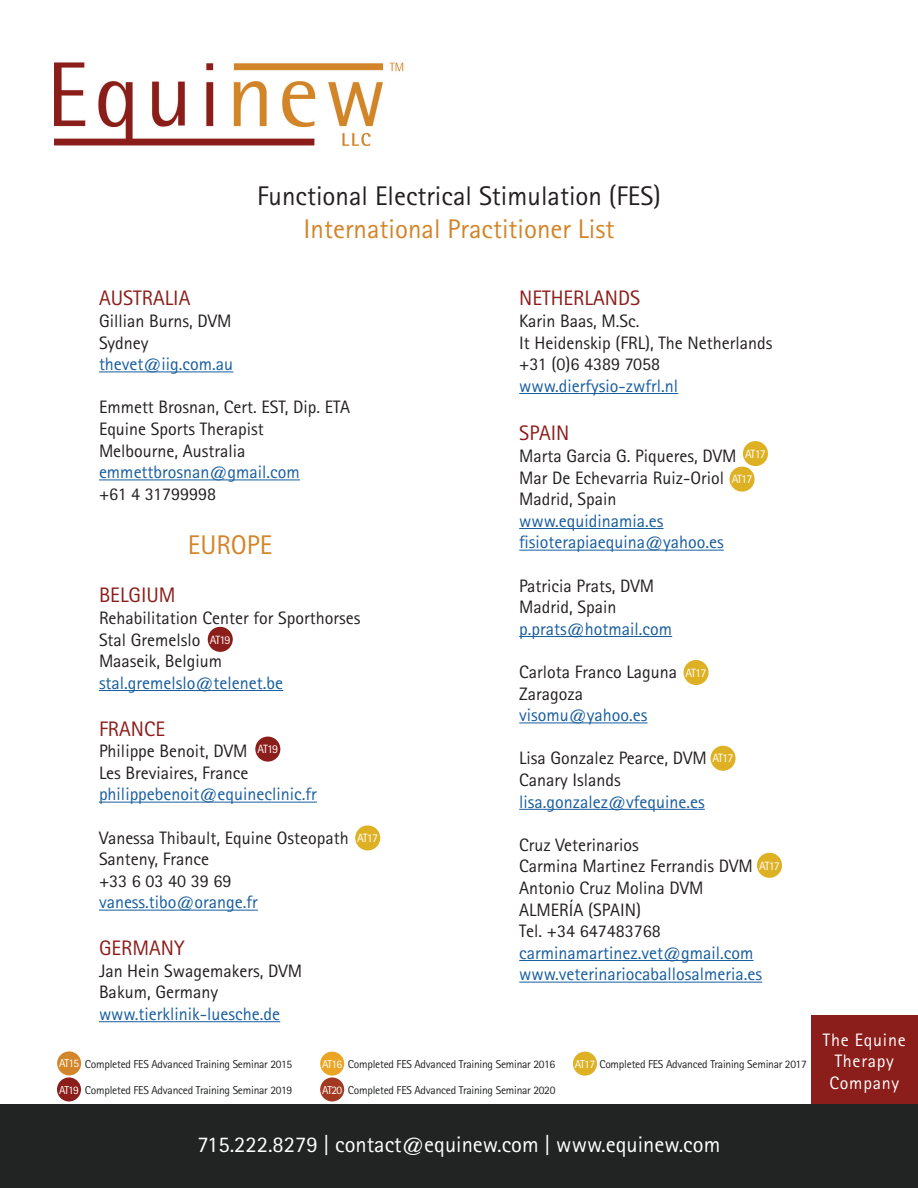
<style>
.page{position:relative;width:918px;height:1188px;background:#fff}
.page>*{position:absolute;margin:0;border:0;box-sizing:border-box;transform-origin:0 0}
.t1{font:27px "Rotis Sans Serif";color:#231f20}
.t2{font:27px "Rotis Sans Serif";color:#d28529}
.t3{font:22.5px "Rotis Sans Serif";color:#fff}
.t4{font:21px "Rotis Sans Serif";color:#8b1d1a}
.t5{font:18px/21.6px "Rotis Sans Serif";color:#231f20}
.t6{font:18px/21.6px "Rotis Sans Serif";color:#175d9e}
.t7{font:18px/21.6px "Rotis Sans Serif";letter-spacing:.04em;color:#fff;text-align:center}
.t8{font:12px "Rotis Sans Serif";letter-spacing:-.07em;color:#fff}
.t9{font:11.55px "Rotis Sans Serif";letter-spacing:-.02em;color:#222323}
.t10{font:11.55px "Rotis Sans Serif";letter-spacing:-.07em;color:#fff}
.s1{color:#fff}
</style>
<div class="page">
<div style="left:812px;top:1015px;width:106px;height:108px;background:#8b1d1a"></div>
<div style="left:0;top:1104px;width:918px;height:84px;background:#222323"></div>
<img style="left:54px;top:62px;width:350px;height:83px">
<hr style="left:99px;top:371px;width:134px;height:1px;background:#175d9e">
<hr style="left:99px;top:479px;width:201px;height:1px;background:#175d9e">
<hr style="left:99px;top:690px;width:184px;height:1px;background:#175d9e">
<hr style="left:99px;top:802px;width:218px;height:1px;background:#175d9e">
<hr style="left:99px;top:910px;width:159px;height:1px;background:#175d9e">
<hr style="left:99px;top:1021px;width:181px;height:1px;background:#175d9e">
<hr style="left:519px;top:393px;width:159px;height:1px;background:#175d9e">
<hr style="left:519px;top:528px;width:145px;height:1px;background:#175d9e">
<hr style="left:519px;top:550px;width:205px;height:1px;background:#175d9e">
<hr style="left:519px;top:636px;width:153px;height:1px;background:#175d9e">
<hr style="left:519px;top:722px;width:129px;height:1px;background:#175d9e">
<hr style="left:519px;top:809px;width:186px;height:1px;background:#175d9e">
<hr style="left:519px;top:960px;width:235px;height:1px;background:#175d9e">
<hr style="left:519px;top:982px;width:243px;height:1px;background:#175d9e">
<div style="left:355px;top:825px;width:25px;height:25px;background:#deb125;border-radius:50%"></div>
<div style="left:757px;top:853px;width:25px;height:25px;background:#deb125;border-radius:50%"></div>
<div style="left:711px;top:746px;width:25px;height:25px;background:#deb125;border-radius:50%"></div>
<div style="left:684px;top:660px;width:25px;height:25px;background:#deb125;border-radius:50%"></div>
<div style="left:208px;top:627px;width:25px;height:25px;background:#8b1d1a;border-radius:50%"></div>
<div style="left:255px;top:737px;width:25px;height:25px;background:#8b1d1a;border-radius:50%"></div>
<div style="left:57px;top:1077px;width:24px;height:25px;background:#8b1d1a;border-radius:50%"></div>
<div style="left:320px;top:1052px;width:24px;height:24px;background:#e9a523;border-radius:50%"></div>
<div style="left:573px;top:1052px;width:24px;height:24px;background:#deb125;border-radius:50%"></div>
<div style="left:320px;top:1077px;width:24px;height:25px;background:#a23a22;border-radius:50%"></div>
<div style="left:57px;top:1051px;width:24px;height:24px;background:#d38629;border-radius:50%"></div>
<div style="left:730px;top:467px;width:25px;height:25px;background:#deb125;border-radius:50%"></div>
<div style="left:743px;top:441px;width:25px;height:25px;background:#deb125;border-radius:50%"></div>
<h1 class="t1" style="left:257px;top:180px;width:405px">Functional Electrical Stimulation (FES)</h1>
<h1 class="t2" style="left:304px;top:213px;width:312px">International Practitioner List</h1>
<p class="t4" style="left:99px;top:286px;width:93px">AUSTRALIA</p>
<p class="t5" style="left:99px;top:310px;width:134px">Gillian Burns, DVM<br>Sydney</p>
<p class="t6" style="left:99px;top:353px;width:136px">thevet@iig.com.au</p>
<p class="t5" style="left:99px;top:396px;width:253px">Emmett Brosnan, Cert. EST, Dip. ETA<br>Equine Sports Therapist<br>Melbourne, Australia</p>
<p class="t6" style="left:99px;top:461px;width:202px">emmettbrosnan@gmail.com</p>
<p class="t5" style="left:99px;top:483px;width:119px">+61 4 31799998</p>
<h1 class="t2" style="left:188px;top:529px;width:86px">EUROPE</h1>
<p class="t4" style="left:99px;top:583px;width:78px">BELGIUM</p>
<p class="t5" style="left:99px;top:607px;width:263px">Rehabilitation Center for Sporthorses<br>Stal Gremelslo<br>Maaseik, Belgium</p>
<p class="t6" style="left:99px;top:672px;width:186px">stal.gremelslo@telenet.be</p>
<p class="t4" style="left:99px;top:716px;width:68px">FRANCE</p>
<p class="t5" style="left:99px;top:740px;width:151px">Philippe Benoit, DVM<br>Les Breviaires, France</p>
<p class="t6" style="left:99px;top:783px;width:219px">philippebenoit@equineclinic.fr</p>
<p class="t5" style="left:99px;top:827px;width:251px">Vanessa Thibault, Equine Osteopath<br>Santeny, France<br>+33 6 03 40 39 69</p>
<p class="t6" style="left:99px;top:891px;width:160px">vaness.tibo@orange.fr</p>
<p class="t4" style="left:99px;top:936px;width:87px">GERMANY</p>
<p class="t5" style="left:99px;top:960px;width:205px">Jan Hein Swagemakers, DVM<br>Bakum, Germany</p>
<p class="t6" style="left:99px;top:1003px;width:183px">www.tierklinik-luesche.de</p>
<p class="t8" style="left:210px;top:632px;width:22px">AT19</p>
<p class="t8" style="left:257px;top:742px;width:22px">AT19</p>
<p class="t8" style="left:357px;top:831px;width:22px">AT17</p>
<p class="t4" style="left:519px;top:286px;width:122px">NETHERLANDS</p>
<p class="t5" style="left:519px;top:310px;width:255px">Karin Baas, M.Sc.<br>It Heidenskip (FRL), The Netherlands +31 (0)6 4389 7058</p>
<p class="t6" style="left:519px;top:375px;width:160px">www.dierfysio-zwfrl.nl</p>
<p class="t4" style="left:519px;top:421px;width:52px">SPAIN</p>
<p class="t5" style="left:519px;top:445px;width:219px">Marta Garcia G. Piqueres, DVM<br>Mar De Echevarria Ruiz-Oriol<br>Madrid, Spain</p>
<p class="t6" style="left:519px;top:510px;width:206px">www.equidinamia.es fisioterapiaequina@yahoo.es</p>
<p class="t5" style="left:519px;top:575px;width:136px">Patricia Prats, DVM<br>Madrid, Spain</p>
<p class="t6" style="left:519px;top:618px;width:154px">p.prats@hotmail.com</p>
<p class="t5" style="left:519px;top:661px;width:159px">Carlota Franco Laguna<br>Zaragoza</p>
<p class="t6" style="left:519px;top:704px;width:130px">visomu@yahoo.es</p>
<p class="t5" style="left:519px;top:747px;width:189px">Lisa Gonzalez Pearce, DVM<br>Canary Islands</p>
<p class="t6" style="left:519px;top:791px;width:187px">lisa.gonzalez@vfequine.es</p>
<p class="t5" style="left:519px;top:834px;width:235px">Cruz Veterinarios<br>Carmina Martinez Ferrandis DVM<br>Antonio Cruz Molina DVM<br>ALMERÍA (SPAIN)<br>Tel. +34 647483768</p>
<p class="t6" style="left:519px;top:942px;width:244px">carminamartinez.vet@gmail.com www.veterinariocaballosalmeria.es</p>
<p class="t8" style="left:745px;top:447px;width:22px">AT17</p>
<p class="t8" style="left:732px;top:472px;width:22px">AT17</p>
<p class="t8" style="left:686px;top:666px;width:22px">AT17</p>
<p class="t8" style="left:713px;top:751px;width:22px">AT17</p>
<p class="t8" style="left:759px;top:858px;width:22px">AT17</p>
<p class="t10" style="left:59px;top:1057px;width:21px">AT15</p>
<p class="t9" style="left:85px;top:1057px;width:209px">Completed FES Advanced Training Seminar 2015</p>
<p class="t9" style="left:348px;top:1057px;width:209px">Completed FES Advanced Training Seminar 2016</p>
<p class="t9" style="left:575px;top:1057px;width:234px"><span class="s1">AT17</span> Completed FES Advanced Training Seminar 2017</p>
<p class="t9" style="left:85px;top:1083px;width:209px">Completed FES Advanced Training Seminar 2019</p>
<p class="t9" style="left:348px;top:1083px;width:209px">Completed FES Advanced Training Seminar 2020</p>
<p class="t10" style="left:322px;top:1057px;width:22px">AT16</p>
<p class="t10" style="left:322px;top:1083px;width:21px">AT20</p>
<p class="t10" style="left:59px;top:1083px;width:21px">AT19</p>
<p class="t3" style="left:198px;top:1131px;width:524px">715.222.8279 | contact@equinew.com | www.equinew.com</p>
<p class="t7" style="left:823px;top:1029px;width:84px">The Equine<br>Therapy<br>Company</p>
</div>
